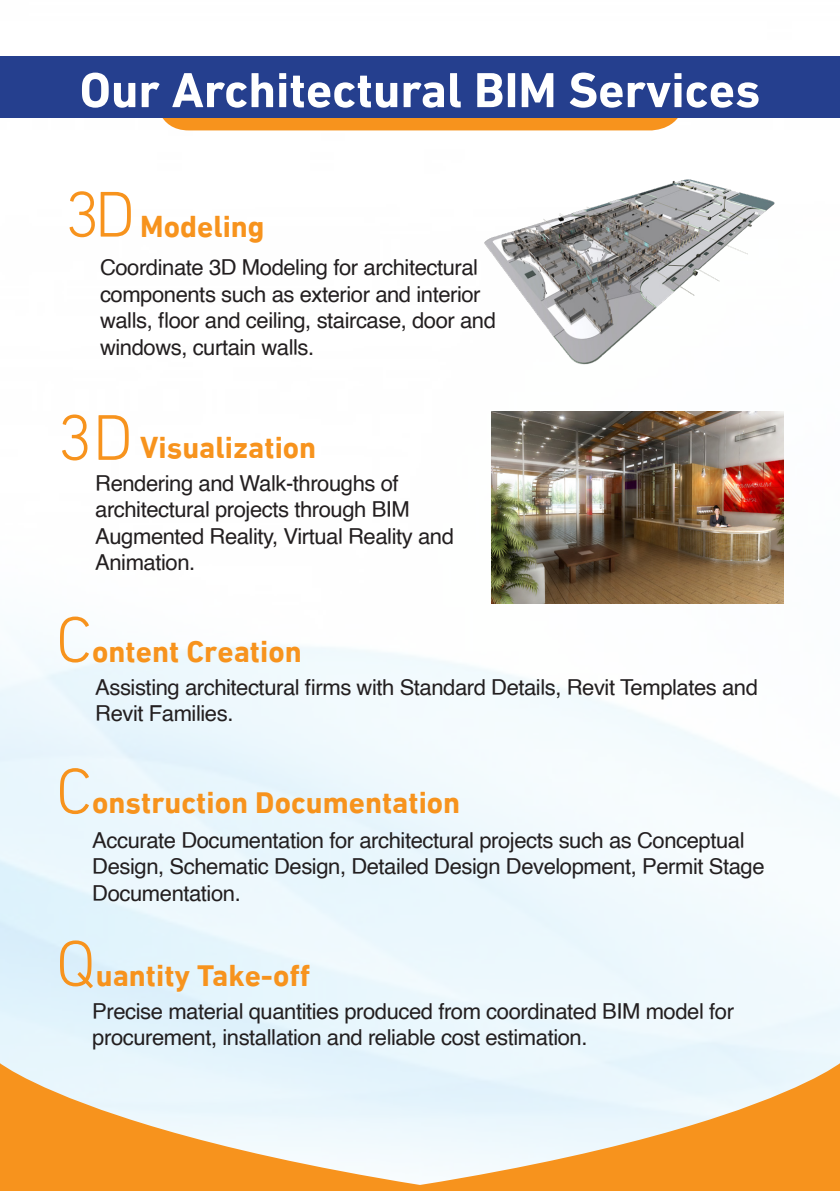
<style>
.page{position:relative;width:840px;height:1191px;background:#fff}
.page>*{position:absolute;margin:0;border:0;box-sizing:border-box;transform-origin:0 0}
.t1{font:700 50px "DIN Next LT Arabic";color:#fff}
.t2{font:700 30.8px "DIN Next LT Arabic";color:#f7931d}
.t3{font:22px/26.4px "Helvetica";letter-spacing:-.02em;color:#231f20}
.s1{font-family:"DIN Next LTW23";font-weight:300;font-size:65.6px}
</style>
<div class="page">
<img style="left:0;top:56px;width:839px;height:1007px">
<div style="left:156px;top:118px;width:527px;height:12px;background:#f7931d"></div>
<div style="left:0;top:57px;width:839px;height:61px;background:#253f8e"></div>
<img style="left:466px;top:170px;width:308px;height:205px">
<img style="left:491px;top:412px;width:291px;height:191px">
<svg style="left:0;top:1063px;width:839px;height:128px;background:#efcc9e"></svg>
<svg style="left:839px;top:1063px;width:1px;height:128px"></svg>
<h1 class="t1" style="left:80px;top:61px;width:682px">Our Architectural BIM Services</h1>
<h2 class="t2" style="left:65px;top:208px;width:201px"><span class="s1">3D</span> Modeling</h2>
<p class="t3" style="left:100px;top:255px;width:397px">Coordinate 3D Modeling for architectural components such as exterior and interior walls, floor and ceiling, staircase, door and windows, curtain walls.</p>
<h2 class="t2" style="left:57px;top:429px;width:260px"><span class="s1">3D</span> Visualization</h2>
<p class="t3" style="left:95px;top:470px;width:360px">Rendering and Walk-throughs of architectural projects through BIM<br>Augmented Reality, Virtual Reality and<br>Animation.</p>
<h2 class="t2" style="left:56px;top:633px;width:247px"><span class="s1">C</span>ontent Creation</h2>
<p class="t3" style="left:95px;top:674px;width:664px">Assisting architectural firms with Standard Details, Revit Templates and<br>Revit Families.</p>
<h2 class="t2" style="left:56px;top:784px;width:406px"><span class="s1">C</span>onstruction Documentation</h2>
<p class="t3" style="left:92px;top:827px;width:673px">Accurate Documentation for architectural projects such as Conceptual<br>Design, Schematic Design, Detailed Design Development, Permit Stage<br>Documentation.</p>
<h2 class="t2" style="left:56px;top:957px;width:256px"><span class="s1">Q</span>uantity Take-off</h2>
<p class="t3" style="left:92px;top:998px;width:642px">Precise material quantities produced from coordinated BIM model for procurement, installation and reliable cost estimation.</p>
</div>
